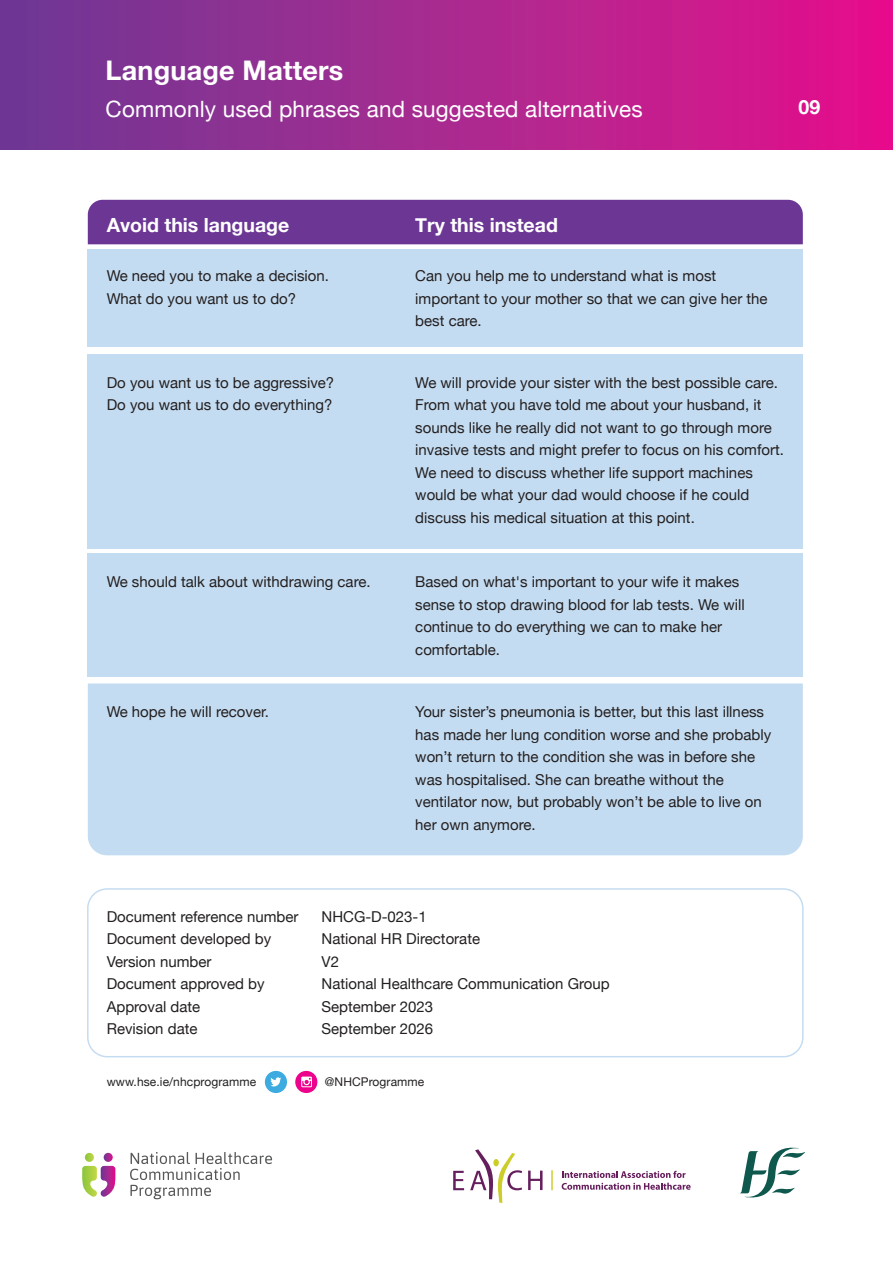
<style>
.page{position:relative;width:893px;height:1263px;background:#fff}
.page>*{position:absolute;margin:0;border:0;box-sizing:border-box;transform-origin:0 0}
.t1{font:700 27px "Helvetica Neue";letter-spacing:.01em;color:#fff}
.t2{font:22.5px "Helvetica Neue";letter-spacing:.01em;color:#fff}
.t3{font:700 19.5px "Helvetica Neue";color:#fff}
.t4{font:15px/22.5px "Helvetica Neue";color:#231f20}
.t5{font:12px "Helvetica Neue";letter-spacing:.01em;color:#231f20}
</style>
<div class="page">
<div style="left:0;top:0;width:892px;height:149px;background:linear-gradient(to right,#6c3c94,#e6128b)"></div>
<div style="left:88px;top:250px;width:715px;height:97px;background:#c4dcf1"></div>
<div style="left:88px;top:200px;width:715px;height:44px;background:#6c3695"></div>
<div style="left:88px;top:553px;width:715px;height:124px;background:#c4dcf1"></div>
<div style="left:88px;top:683px;width:715px;height:172px;background:#c4dcf1"></div>
<div style="left:87px;top:888px;width:717px;height:169px;border:1px solid #c4dcf1;border-radius:19px"></div>
<div style="left:88px;top:354px;width:715px;height:194px;background:#c4dcf1"></div>
<svg style="left:130px;top:1152px;width:142px;height:47px"></svg>
<svg style="left:82px;top:1153px;width:33px;height:44px"></svg>
<svg style="left:740px;top:1147px;width:65px;height:51px"></svg>
<svg style="left:453px;top:1171px;width:11px;height:19px"></svg>
<svg style="left:528px;top:1170px;width:15px;height:20px"></svg>
<svg style="left:470px;top:1149px;width:52px;height:54px"></svg>
<div style="left:493px;top:1159px;width:6px;height:7px;background:#cdcd2a;border-radius:50%"></div>
<hr style="left:551px;top:1170px;width:2px;height:20px;background:#cdce2a">
<svg style="left:562px;top:1171px;width:129px;height:19px"></svg>
<div style="left:295px;top:1071px;width:22px;height:22px;background:#ed028c;border-radius:50%"></div>
<svg style="left:301px;top:1076px;width:11px;height:11px"></svg>
<div style="left:265px;top:1071px;width:22px;height:22px;background:#3daae0;border-radius:50%"></div>
<svg style="left:270px;top:1077px;width:11px;height:9px"></svg>
<h1 class="t1" style="left:106px;top:49px;width:239px">Language Matters</h1>
<h2 class="t2" style="left:106px;top:93px;width:538px">Commonly used phrases and suggested alternatives</h2>
<h3 class="t3" style="left:799px;top:91px;width:23px">09</h3>
<h3 class="t3" style="left:107px;top:209px;width:184px">Avoid this language</h3>
<h3 class="t3" style="left:415px;top:209px;width:144px">Try this instead</h3>
<p class="t4" style="left:107px;top:265px;width:224px">We need you to make a decision.<br>What do you want us to do?</p>
<p class="t4" style="left:415px;top:265px;width:354px">Can you help me to understand what is most important to your mother so that we can give her the best care.</p>
<p class="t4" style="left:107px;top:372px;width:229px">Do you want us to be aggressive?<br>Do you want us to do everything?</p>
<p class="t4" style="left:415px;top:372px;width:370px">We will provide your sister with the best possible care.<br>From what you have told me about your husband, it sounds like he really did not want to go through more invasive tests and might prefer to focus on his comfort.<br>We need to discuss whether life support machines would be what your dad would choose if he could discuss his medical situation at this point.</p>
<p class="t4" style="left:107px;top:571px;width:265px">We should talk about withdrawing care.</p>
<p class="t4" style="left:415px;top:571px;width:331px">Based on what's important to your wife it makes sense to stop drawing blood for lab tests. We will continue to do everything we can to make her comfortable.</p>
<p class="t4" style="left:107px;top:701px;width:164px">We hope he will recover.</p>
<p class="t4" style="left:415px;top:701px;width:357px">Your sister’s pneumonia is better, but this last illness has made her lung condition worse and she probably won’t return to the condition she was in before she was hospitalised. She can breathe without the ventilator now, but probably won’t be able to live on her own anymore.</p>
<p class="t4" style="left:107px;top:906px;width:193px">Document reference number</p>
<p class="t4" style="left:321px;top:906px;width:107px">NHCG‐D‐023‐1</p>
<p class="t4" style="left:107px;top:929px;width:166px">Document developed by</p>
<p class="t4" style="left:321px;top:929px;width:160px">National HR Directorate</p>
<p class="t4" style="left:107px;top:951px;width:106px">Version number</p>
<p class="t4" style="left:321px;top:951px;width:19px">V2</p>
<p class="t4" style="left:107px;top:974px;width:159px">Document approved by</p>
<p class="t4" style="left:321px;top:974px;width:290px">National Healthcare Communication Group</p>
<p class="t4" style="left:107px;top:996px;width:95px">Approval date</p>
<p class="t4" style="left:321px;top:996px;width:113px">September 2023</p>
<p class="t4" style="left:107px;top:1019px;width:92px">Revision date</p>
<p class="t4" style="left:321px;top:1019px;width:113px">September 2026</p>
<p class="t5" style="left:107px;top:1073px;width:151px">www.hse.ie/nhcprogramme</p>
<p class="t5" style="left:325px;top:1073px;width:101px">@NHCProgramme</p>
</div>
